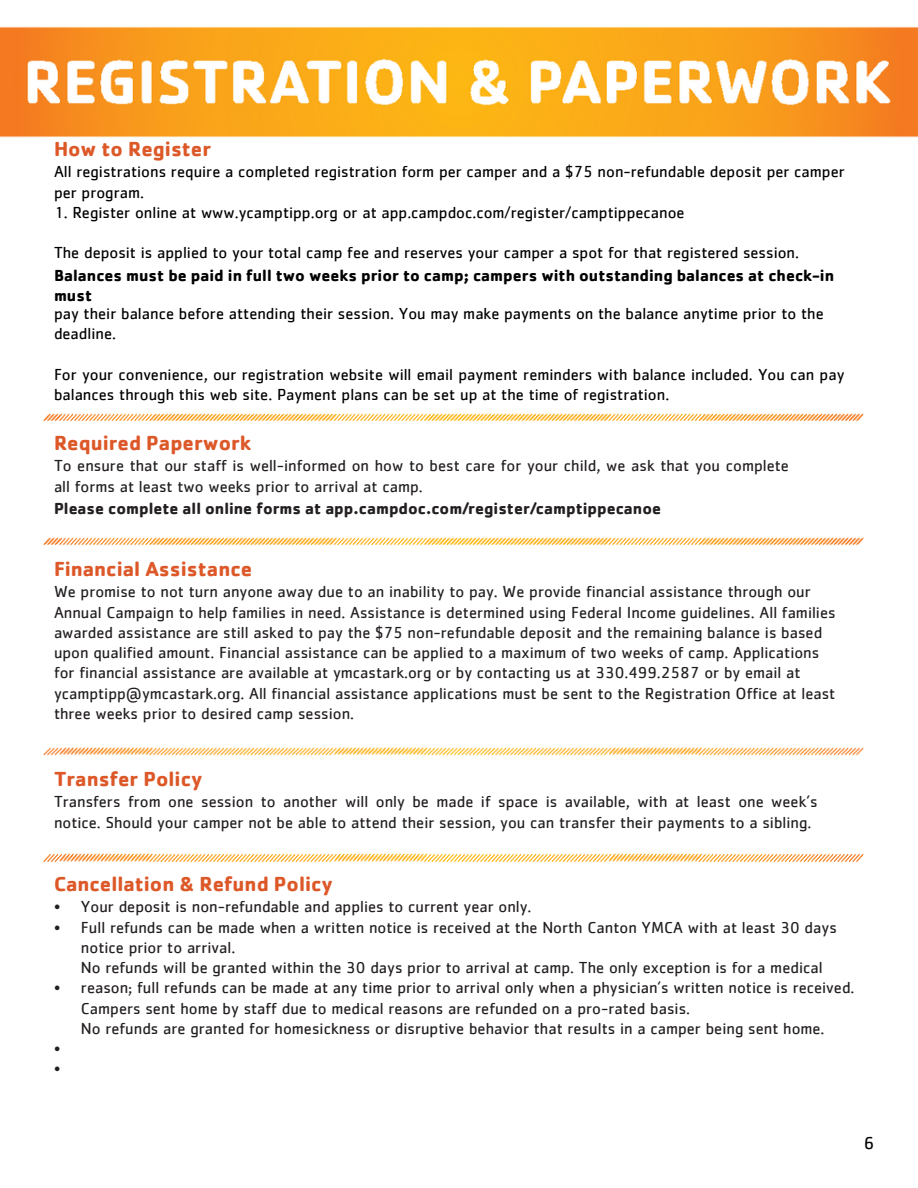
<style>
.page{position:relative;width:918px;height:1188px;background:#fff}
.page>*{position:absolute;margin:0;border:0;box-sizing:border-box;transform-origin:0 0}
.t1{font:700 21px "Cachet";color:#dd5828}
.t2{font:18px "Cachet";color:#000}
.t3{font:16.5px/20.2px "Cachet";color:#231f20}
.t4{font:16.5px/20.2px "Cachet";color:#000}
.t5{font:700 16.5px/20.2px "Cachet";color:#000}
.t6{font:700 16.5px "Cachet";color:#231f20}
</style>
<div class="page">
<img style="left:0;top:26px;width:918px;height:112px">
<img style="left:44px;top:854px;width:820px;height:9px">
<img style="left:44px;top:413px;width:820px;height:9px">
<img style="left:44px;top:537px;width:820px;height:9px">
<img style="left:44px;top:747px;width:820px;height:9px">
<p class="t1" style="left:54px;top:136px;width:159px">How to Register</p>
<p class="t4" style="left:54px;top:163px;width:792px">All registrations require a completed registration form per camper and a $75 non-refundable deposit per camper per program.</p>
<p class="t4" style="left:54px;top:203px;width:632px">1. Register online at www.ycamptipp.org or at app.campdoc.com/register/camptippecanoe</p>
<p class="t4" style="left:54px;top:244px;width:747px">The deposit is applied to your total camp fee and reserves your camper a spot for that registered session.</p>
<p class="t5" style="left:54px;top:265px;width:782px">Balances must be paid in full two weeks prior to camp; campers with outstanding balances at check-in must</p>
<p class="t4" style="left:54px;top:304px;width:771px">pay their balance before attending their session. You may make payments on the balance anytime prior to the deadline.</p>
<p class="t4" style="left:54px;top:365px;width:792px">For your convenience, our registration website will email payment reminders with balance included. You can pay balances through this web site. Payment plans can be set up at the time of registration.</p>
<p class="t1" style="left:54px;top:430px;width:199px">Required Paperwork</p>
<p class="t3" style="left:54px;top:457px;width:736px">To ensure that our staff is well-informed on how to best care for your child, we ask that you complete all forms at least two weeks prior to arrival at camp.</p>
<p class="t6" style="left:54px;top:498px;width:609px">Please complete all online forms at app.campdoc.com/register/camptippecanoe</p>
<p class="t1" style="left:54px;top:556px;width:200px">Financial Assistance</p>
<p class="t3" style="left:54px;top:583px;width:783px">We promise to not turn anyone away due to an inability to pay. We provide financial assistance through our Annual Campaign to help families in need. Assistance is determined using Federal Income guidelines. All families awarded assistance are still asked to pay the $75 non-refundable deposit and the remaining balance is based upon qualified amount. Financial assistance can be applied to a maximum of two weeks of camp. Applications for financial assistance are available at ymcastark.org or by contacting us at 330.499.2587 or by email at ycamptipp@ymcastark.org. All financial assistance applications must be sent to the Registration Office at least three weeks prior to desired camp session.</p>
<p class="t1" style="left:54px;top:766px;width:150px">Transfer Policy</p>
<p class="t3" style="left:54px;top:793px;width:765px">Transfers from one session to another will only be made if space is available, with at least one week’s notice. Should your camper not be able to attend their session, you can transfer their payments to a sibling.</p>
<p class="t1" style="left:54px;top:871px;width:281px">Cancellation &amp; Refund Policy</p>
<p class="t3" style="left:54px;top:898px;width:8px">• •</p>
<p class="t3" style="left:81px;top:898px;width:775px">Your deposit is non-refundable and applies to current year only.<br>Full refunds can be made when a written notice is received at the North Canton YMCA with at least 30 days notice prior to arrival.<br>No refunds will be granted within the 30 days prior to arrival at camp. The only exception is for a medical reason; full refunds can be made at any time prior to arrival only when a physician’s written notice is received.<br>Campers sent home by staff due to medical reasons are refunded on a pro-rated basis.<br>No refunds are granted for homesickness or disruptive behavior that results in a camper being sent home.</p>
<p class="t3" style="left:54px;top:979px;width:8px">•</p>
<p class="t3" style="left:54px;top:1039px;width:8px">• •</p>
<p class="t2" style="left:864px;top:1135px;width:12px">6</p>
</div>
